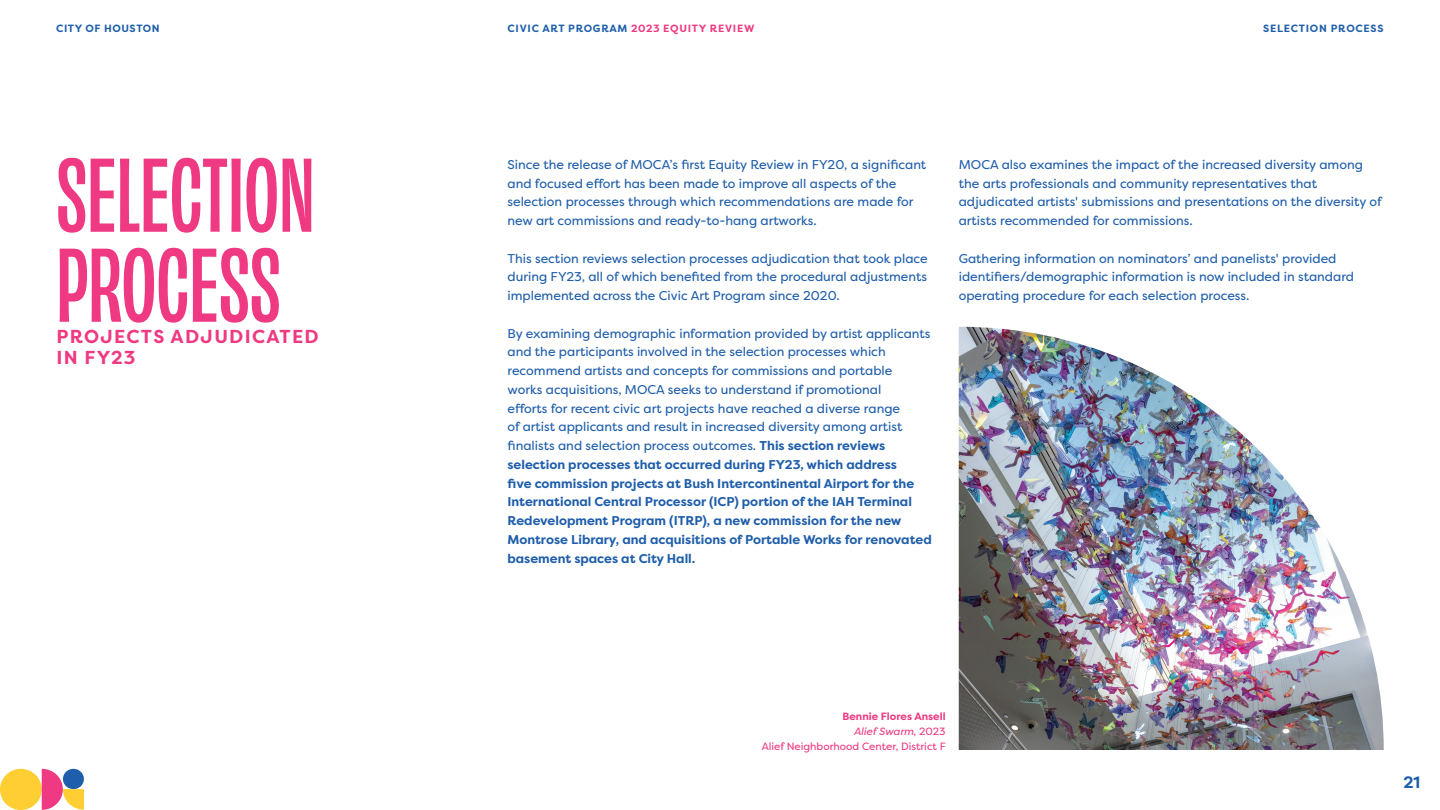
<style>
.page{position:relative;width:1440px;height:810px;background:#fff}
.page>*{position:absolute;margin:0;border:0;box-sizing:border-box;transform-origin:0 0}
.t1{font:97.5px/90px "Obviously Cond Semi";color:#ef3982}
.t2{font:700 18.75px/21px "Filson Pro";letter-spacing:.07em;color:#ef3982}
.t3{font:700 16.5px "Filson Pro";color:#1f5eaa}
.t4{font:12.75px/18.8px "Filson Pro";color:#1f5eaa}
.t5{font:10.5px/15px "Filson Pro";color:#ef3982;text-align:right}
.t6{font:700 10.5px "Filson Pro";letter-spacing:.07em;color:#ef3982}
.t7{font:700 10.5px "Filson Pro";letter-spacing:.065em;color:#1f5eaa}
.s1{color:#1f5eaa}
.s2{font-weight:700}
.s3{font-style:italic}
</style>
<div class="page">
<div style="left:0;top:769px;width:42px;height:41px;background:#ffce32;border-radius:50%"></div>
<svg style="left:42px;top:769px;width:42px;height:41px"></svg>
<img style="left:959px;top:327px;width:425px;height:423px">
<p class="t7" style="left:56px;top:22px;width:105px">CITY OF HOUSTON</p>
<p class="t6" style="left:508px;top:22px;width:248px"><span class="s1">CIVIC ART PROGRAM</span> 2023 EQUITY REVIEW</p>
<p class="t7" style="left:1263px;top:22px;width:122px">SELECTION PROCESS</p>
<h1 class="t1" style="left:56px;top:142px;width:260px">SELECTION<br>PROCESS</h1>
<h2 class="t2" style="left:56px;top:326px;width:264px">PROJECTS ADJUDICATED<br>IN FY23</h2>
<p class="t4" style="left:508px;top:155px;width:420px">Since the release of MOCA’s first Equity Review in FY20, a significant and focused effort has been made to improve all aspects of the selection processes through which recommendations are made for new art commissions and ready-to-hang artworks.</p>
<p class="t4" style="left:508px;top:248px;width:422px;text-align:justify">This section reviews selection processes adjudication that took place during FY23, all of which benefited from the procedural adjustments implemented across the Civic Art Program since 2020.</p>
<p class="t4" style="left:508px;top:324px;width:426px">By examining demographic information provided by artist applicants and the participants involved in the selection processes which recommend artists and concepts for commissions and portable<br>works acquisitions, MOCA seeks to understand if promotional<br>efforts for recent civic art projects have reached a diverse range<br>of artist applicants and result in increased diversity among artist finalists and selection process outcomes. <span class="s2">This section reviews selection processes that occurred during FY23, which address<br>five commission projects at Bush Intercontinental Airport for the International Central Processor (ICP) portion of the IAH Terminal Redevelopment Program (ITRP), a new commission for the new Montrose Library, and acquisitions of Portable Works for renovated basement spaces at City Hall.</span></p>
<p class="t4" style="left:959px;top:155px;width:425px">MOCA also examines the impact of the increased diversity among the arts professionals and community representatives that adjudicated artists' submissions and presentations on the diversity of artists recommended for commissions.</p>
<p class="t4" style="left:959px;top:248px;width:397px">Gathering information on nominators’ and panelists' provided identifiers/demographic information is now included in standard operating procedure for each selection process.</p>
<p class="t5" style="left:762px;top:709px;width:186px"><span class="s2">Bennie Flores Ansell<br></span><span class="s3">Alief Swarm</span>, 2023<br>Alief Neighborhood Center, District F</p>
<p class="t3" style="left:1403px;top:772px;width:18px">21</p>
</div>
